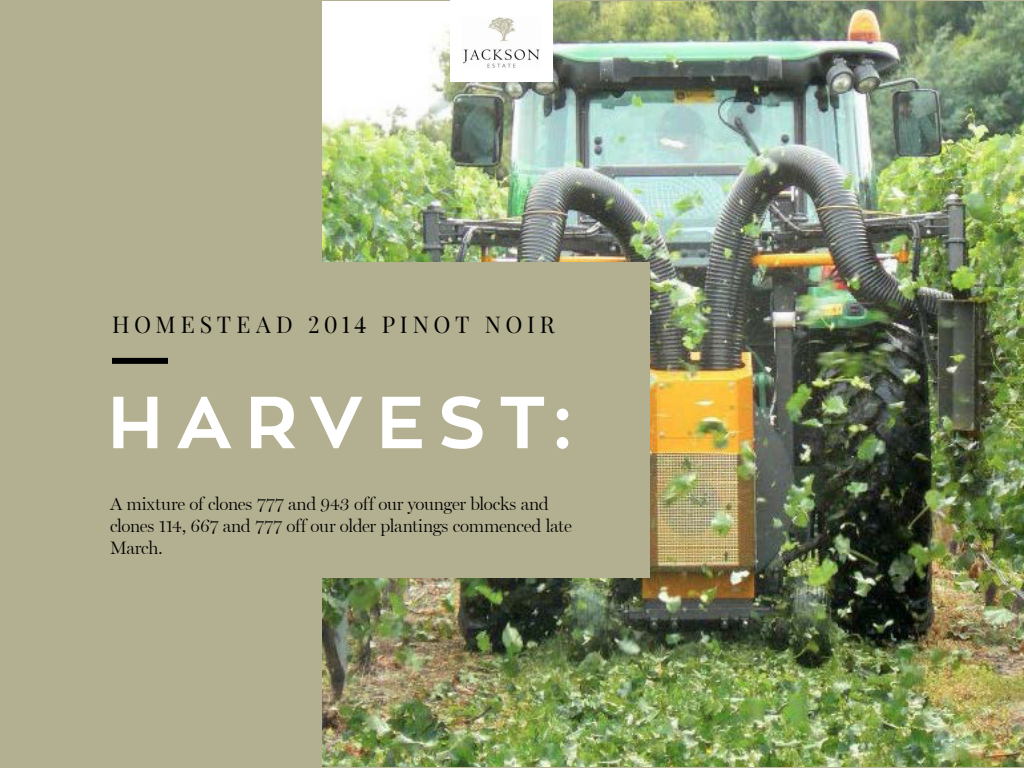
<style>
.page{position:relative;width:1024px;height:768px;background:#b3b091}
.page>*{position:absolute;margin:0;border:0;box-sizing:border-box;transform-origin:0 0}
.t1{font:700 73px "Zona Pro";letter-spacing:.185em;color:#fff}
.t2{font:23.1px "Playfair Display";letter-spacing:.195em;color:#000}
.t3{font:300 18px/22px "Miller Display";letter-spacing:-.02em;color:#000}
</style>
<div class="page">
<img style="left:322px;top:1px;width:702px;height:766px">
<div style="left:70px;top:262px;width:580px;height:316px;background:#b3b091"></div>
<div style="left:450px;top:0;width:103px;height:81px;background:#fff"></div>
<img style="left:463px;top:17px;width:77px;height:51px">
<div style="left:112px;top:358px;width:56px;height:6px;background:#000"></div>
<p class="t2" style="left:112px;top:310px;width:444px">HOMESTEAD 2014 PINOT NOIR</p>
<p class="t1" style="left:108px;top:375px;width:466px">HARVEST:</p>
<p class="t3" style="left:110px;top:493px;width:440px">A mixture of clones 777 and 943 off our younger blocks and</p>
<p class="t3" style="left:110px;top:515px;width:463px">clones 114, 667 and 777 off our older plantings commenced late<br>March.</p>
</div>
